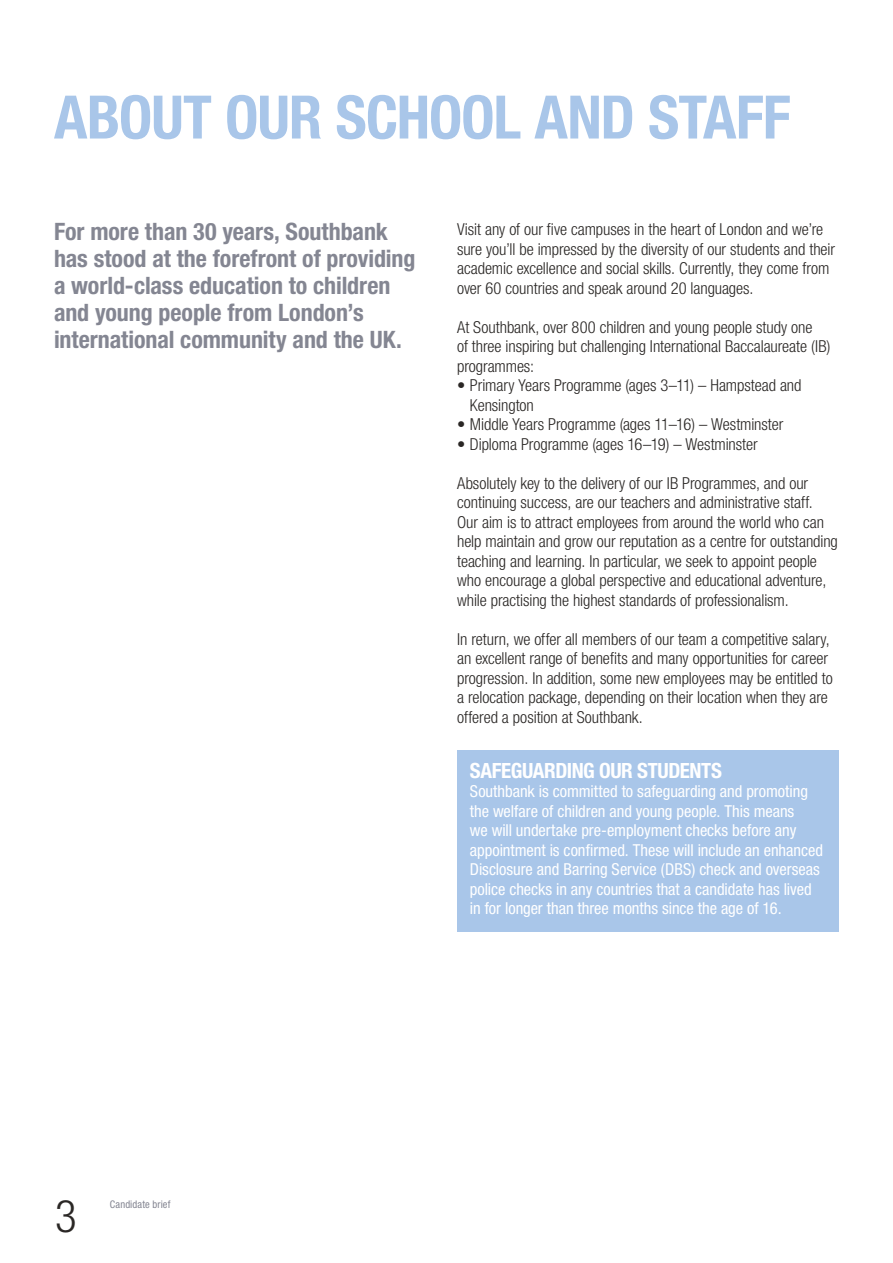
<style>
.page{position:relative;width:893px;height:1263px;background:#fff}
.page>*{position:absolute;margin:0;border:0;box-sizing:border-box;transform-origin:0 0}
.t1{font:700 condensed 60px "Helvetica Neue LT Std";letter-spacing:-.015em;color:#a9c6e9}
.t2{font:300 condensed 45px "Helvetica Neue LT Std";color:#2a2725}
.t3{font:700 condensed 24px/27px "Helvetica Neue LT Std";letter-spacing:-.005em;color:#848692}
.t4{font:700 condensed 21px "Helvetica Neue LT Std";letter-spacing:-.02em;color:#fff}
.t5{font:300 condensed 16.5px/19.5px "Helvetica Neue LT Std";letter-spacing:-.005em;color:#2a2725}
.t6{font:condensed 16.5px/19.5px "Helvetica Neue LT Std";letter-spacing:-.005em;color:#fff}
.t7{font:condensed 10.5px "Helvetica Neue LT Std";letter-spacing:.015em;color:#848692}
</style>
<div class="page">
<div style="left:457px;top:750px;width:382px;height:181px;background:#a9c6e9"></div>
<h1 class="t1" style="left:54px;top:81px;width:738px">ABOUT OUR SCHOOL AND STAFF</h1>
<h3 class="t3" style="left:54px;top:218px;width:363px">For more than 30 years, Southbank has stood at the forefront of providing a world-class education to children and young people from London’s international community and the UK.</h3>
<p class="t5" style="left:457px;top:219px;width:379px">Visit any of our five campuses in the heart of London and we’re sure you’ll be impressed by the diversity of our students and their academic excellence and social skills. Currently, they come from over 60 countries and speak around 20 languages.</p>
<p class="t5" style="left:457px;top:317px;width:375px">At Southbank, over 800 children and young people study one<br>of three inspiring but challenging International Baccalaureate (IB) programmes:</p>
<p class="t5" style="left:470px;top:375px;width:333px;text-indent:-13px">• Primary Years Programme (ages 3–11) – Hampstead and<br>Kensington</p>
<p class="t5" style="left:457px;top:414px;width:328px">• Middle Years Programme (ages 11–16) – Westminster</p>
<p class="t5" style="left:457px;top:434px;width:302px">• Diploma Programme (ages 16–19) – Westminster</p>
<p class="t5" style="left:457px;top:473px;width:382px">Absolutely key to the delivery of our IB Programmes, and our continuing success, are our teachers and administrative staff.<br>Our aim is to attract employees from around the world who can help maintain and grow our reputation as a centre for outstanding teaching and learning. In particular, we seek to appoint people who encourage a global perspective and educational adventure, while practising the highest standards of professionalism.</p>
<p class="t5" style="left:457px;top:629px;width:377px">In return, we offer all members of our team a competitive salary, an excellent range of benefits and many opportunities for career progression. In addition, some new employees may be entitled to a relocation package, depending on their location when they are offered a position at Southbank.</p>
<p class="t4" style="left:470px;top:758px;width:254px">SAFEGUARDING OUR STUDENTS</p>
<p class="t6" style="left:470px;top:782px;width:355px">Southbank is committed to safeguarding and promoting the welfare of children and young people. This means<br>we will undertake pre-employment checks before any appointment is confirmed. These will include an enhanced Disclosure and Barring Service (DBS) check and overseas police checks in any countries that a candidate has lived in for longer than three months since the age of 16.</p>
<h2 class="t2" style="left:55px;top:1191px;width:23px">3</h2>
<p class="t7" style="left:110px;top:1198px;width:62px">Candidate brief</p>
</div>
